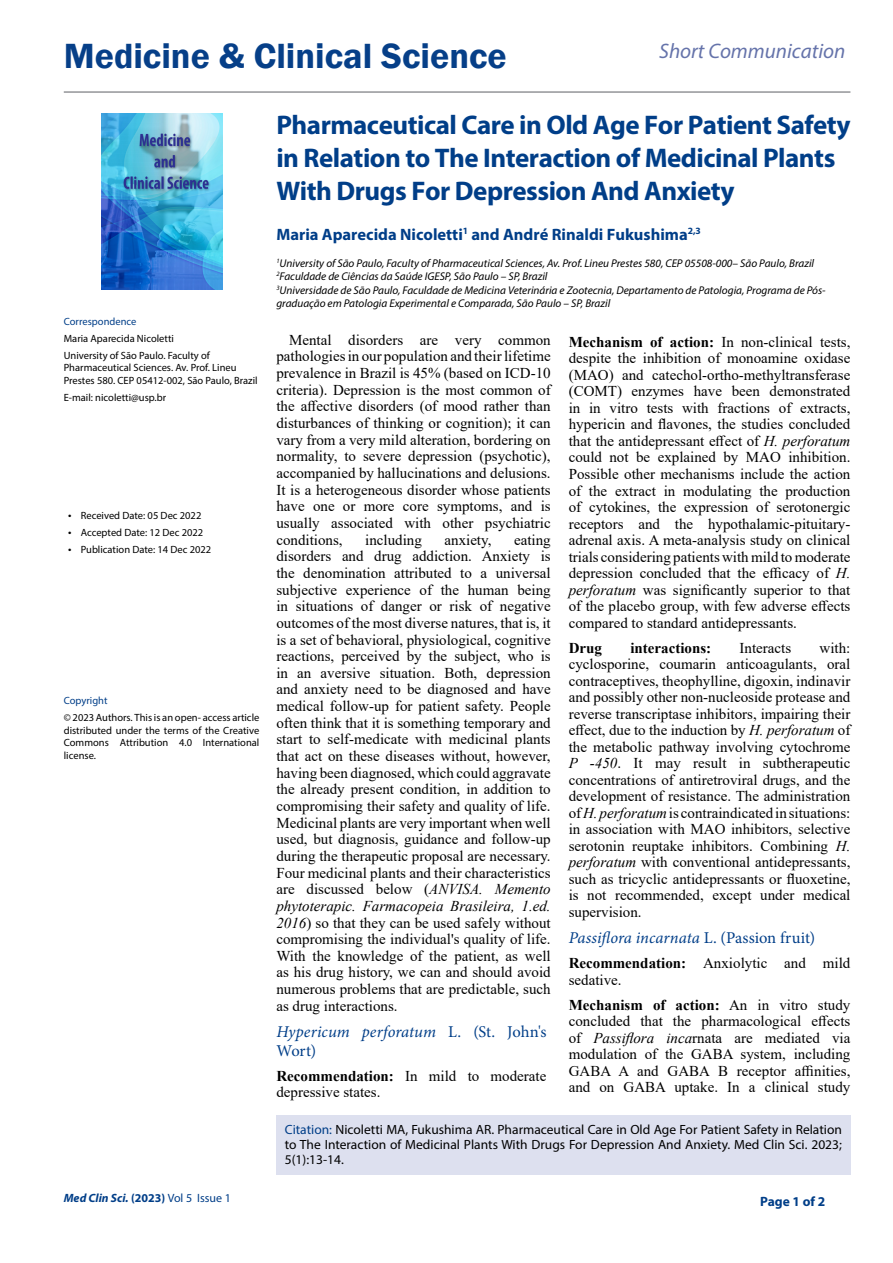
<style>
.page{position:relative;width:893px;height:1263px;background:#fff}
.page>*{position:absolute;margin:0;border:0;box-sizing:border-box;transform-origin:0 0}
.t1{font:600 36px "Franklin Gothic";color:#063f88}
.t2{font:700 27px/33px "Myriad Pro";letter-spacing:-.02em;color:#003e88}
.t3{font:italic 21px "Myriad Pro";color:#6573aa}
.t4{font:italic 16.5px/18.1px "Minion Pro";color:#003e88}
.t5{font:700 16.5px "Myriad Pro";color:#003e88}
.t6{font:15px/16.6px "Times New Roman";color:#000;text-align:justify}
.t7{font:700 15px "Times New Roman";color:#000}
.t8{font:700 13.5px "Myriad Pro";color:#003e88}
.t9{font:13.35px/15px "Myriad Pro";color:#000;text-align:justify}
.t10{font:italic 700 12px "Myriad Pro";color:#003e88}
.t11{font:italic 11.25px/13.5px "Myriad Pro";color:#000}
.t12{font:10.5px/12.6px "Myriad Pro";color:#000}
.t13{font:10.5px "Myriad Pro";color:#003e88}
.s1{font-size:12px}
.s2{font-style:italic}
.s3{font-style:normal}
.s4{font-weight:700}
.s5{color:#003e88}
.s6{font-weight:400;font-style:normal}
</style>
<div class="page">
<div style="left:276px;top:1115px;width:574px;height:60px;background:#dde0ef"></div>
<img style="left:101px;top:114px;width:121px;height:175px">
<hr style="left:64px;top:91px;width:786px;height:2px;background:#939598">
<h1 class="t1" style="left:64px;top:34px;width:445px">Medicine &amp; Clinical Science</h1>
<h3 class="t3" style="left:659px;top:38px;width:188px">Short Communication</h3>
<p class="t13" style="left:64px;top:315px;width:74px">Correspondence</p>
<p class="t12" style="left:64px;top:332px;width:112px">Maria Aparecida Nicoletti</p>
<p class="t12" style="left:64px;top:349px;width:195px">University of São Paulo. Faculty of<br>Pharmaceutical Sciences. Av. Prof. Lineu<br>Prestes 580. CEP 05412-002, São Paulo, Brazil</p>
<p class="t12" style="left:64px;top:391px;width:104px">E-mail: nicoletti@usp.br</p>
<p class="t12" style="left:68px;top:509px;width:135px"><span class="s1">•</span> Received Date: 05 Dec 2022</p>
<p class="t12" style="left:68px;top:526px;width:137px"><span class="s1">•</span> Accepted Date: 12 Dec 2022</p>
<p class="t12" style="left:68px;top:542px;width:145px"><span class="s1">•</span> Publication Date: 14 Dec 2022</p>
<p class="t13" style="left:64px;top:694px;width:45px">Copyright</p>
<p class="t12" style="left:64px;top:711px;width:197px;text-align:justify">© 2023 Authors. This is an open- access article distributed under the terms of the Creative Commons Attribution 4.0 International license.</p>
<p class="t2" style="left:276px;top:108px;width:576px">Pharmaceutical Care in Old Age For Patient Safety in Relation to The Interaction of Medicinal Plants<br>With Drugs For Depression And Anxiety</p>
<p class="t5" style="left:276px;top:223px;width:426px">Maria Aparecida Nicoletti<sup>1</sup> and André Rinaldi Fukushima<sup>2,3</sup></p>
<p class="t11" style="left:276px;top:256px;width:539px"><sup>1</sup>University of São Paulo, Faculty of Pharmaceutical Sciences, Av. Prof. Lineu Prestes 580, CEP 05508-000– São Paulo, Brazil</p>
<p class="t11" style="left:276px;top:269px;width:273px"><sup>2</sup>Faculdade de Ciências da Saúde IGESP, São Paulo – SP, Brazil</p>
<p class="t11" style="left:276px;top:283px;width:551px"><sup>3</sup>Universidade de São Paulo, Faculdade de Medicina Veterinária e Zootecnia, Departamento de Patologia, Programa de Pós&shy;graduação em Patologia Experimental e Comparada, São Paulo – SP, Brazil</p>
<p class="t6" style="left:276px;top:331px;width:276px;text-indent:13px">Mental disorders are very common pathologies in our population and their lifetime prevalence in Brazil is 45% (based on ICD-10 criteria). Depression is the most common of the affective disorders (of mood rather than disturbances of thinking or cognition); it can vary from a very mild alteration, bordering on normality, to severe depression (psychotic), accompanied by hallucinations and delusions.<br>It is a heterogeneous disorder whose patients have one or more core symptoms, and is usually associated with other psychiatric conditions,</p>
<p class="t6" style="left:276px;top:531px;width:276px;text-indent:238px">eating disorders and drug addiction. Anxiety is the denomination attributed to a universal subjective experience of the human being in situations of danger or risk of negative outcomes of the most diverse natures, that is, it is a set of behavioral, physiological, cognitive reactions, perceived by the subject, who is in an aversive situation. Both, depression and anxiety need to be diagnosed and have medical follow-up for patient safety. People often think that it is something temporary and start to self-medicate with medicinal plants that act on these diseases without, however, having been diagnosed, which could aggravate the already present condition, in addition to compromising their safety and quality of life.<br>Medicinal plants are very important when well used, but diagnosis, guidance and follow-up during the therapeutic proposal are necessary.<br>Four medicinal plants and their characteristics are discussed below (<span class="s2">ANVISA. Memento phytoterapic. Farmacopeia Brasileira, 1.ed.<br>2016</span>) so that they can be used safely without compromising the individual's quality of life.<br>With the knowledge of the patient, as well as his drug history, we can and should avoid numerous problems that are predictable, such as drug interactions.</p>
<p class="t4" style="left:276px;top:1023px;width:272px">Hypericum perforatum <span class="s3">L. (St. John's<br>Wort)</span></p>
<p class="t6" style="left:276px;top:1067px;width:272px"><span class="s4">Recommendation:</span> In mild to moderate depressive states.</p>
<p class="t6" style="left:365px;top:531px;width:58px">including</p>
<p class="t6" style="left:444px;top:531px;width:48px">anxiety,</p>
<p class="t6" style="left:569px;top:333px;width:283px"><span class="s4">Mechanism of action:</span> In non-clinical tests, despite the inhibition of monoamine oxidase (MAO) and catechol-ortho-methyltransferase (COMT) enzymes have been demonstrated in in vitro tests with fractions of extracts, hypericin and flavones, the studies concluded that the antidepressant effect of <span class="s2">H. perforatum </span>could not be explained by MAO inhibition.<br>Possible other mechanisms include the action of the extract in modulating the production of cytokines, the expression of serotonergic receptors and the hypothalamic-pituitary&shy;adrenal axis. A meta-analysis study on clinical trials considering patients with mild to moderate depression concluded that the efficacy of <span class="s2">H. perforatum</span> was significantly superior to that of the placebo group, with few adverse effects compared to standard antidepressants.</p>
<p class="t7" style="left:569px;top:637px;width:35px">Drug</p>
<p class="t7" style="left:630px;top:637px;width:82px">interactions:</p>
<p class="t6" style="left:740px;top:639px;width:53px">Interacts</p>
<p class="t6" style="left:569px;top:639px;width:283px;text-indent:251px">with: cyclosporine, coumarin anticoagulants, oral contraceptives, theophylline, digoxin, indinavir and possibly other non-nucleoside protease and reverse transcriptase inhibitors, impairing their effect, due to the induction by <span class="s2">H. perforatum</span> of the metabolic pathway involving cytochrome <span class="s2">P -450</span>. It may result in subtherapeutic concentrations of antiretroviral drugs, and the development of resistance. The administration of <span class="s2">H. perforatum</span> is contraindicated in situations: in association with MAO inhibitors, selective serotonin reuptake inhibitors. Combining <span class="s2">H. perforatum</span> with conventional antidepressants, such as tricyclic antidepressants or fluoxetine, is not recommended, except under medical supervision.</p>
<p class="t4" style="left:569px;top:929px;width:248px">Passiflora incarnata <span class="s3">L. (Passion fruit)</span></p>
<p class="t6" style="left:569px;top:954px;width:283px"><span class="s4">Recommendation:</span> Anxiolytic and mild sedative.</p>
<p class="t6" style="left:569px;top:996px;width:283px"><span class="s4">Mechanism of action:</span> An in vitro study concluded that the pharmacological effects of <span class="s2">Passiflora inca</span>rnata are mediated via modulation of the GABA system, including GABA A and GABA B receptor affinities, and on GABA uptake. In a clinical study</p>
<p class="t9" style="left:285px;top:1122px;width:558px"><span class="s5">Citation:</span> Nicoletti MA, Fukushima AR. Pharmaceutical Care in Old Age For Patient Safety in Relation to The Interaction of Medicinal Plants With Drugs For Depression And Anxiety. Med Clin Sci. 2023; 5(1):13-14.</p>
<p class="t10" style="left:64px;top:1190px;width:169px">Med Clin Sci. <span class="s3">(2023)</span> <span class="s6">Vol 5 Issue 1</span></p>
<p class="t8" style="left:760px;top:1192px;width:67px">Page 1 of 2</p>
</div>
